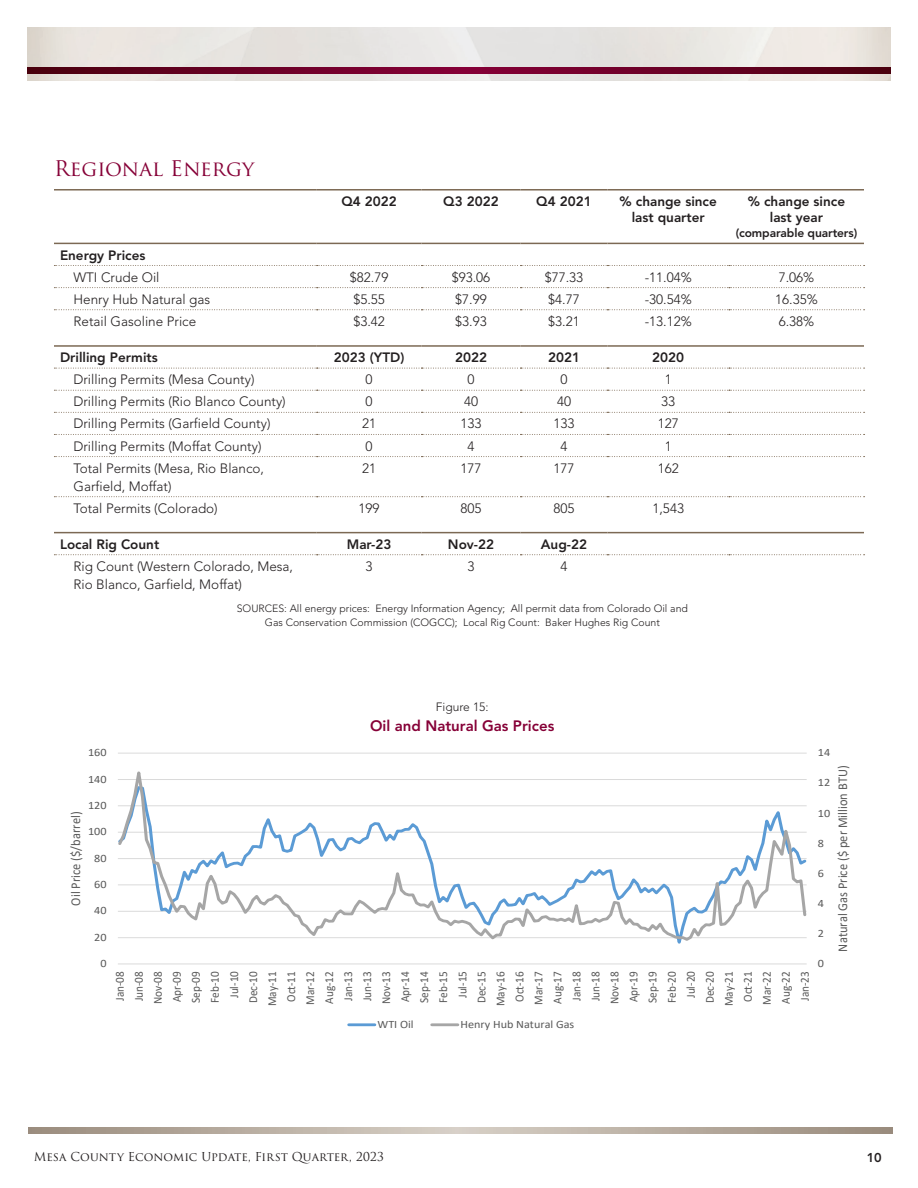
<style>
.page{position:relative;width:918px;height:1188px;background:#fff}
.page>*{position:absolute;margin:0;border:0;box-sizing:border-box;transform-origin:0 0}
.t1{font:21px "Trajan Pro";color:#860037}
.t2{font:800 15px "Avenir";color:#860037}
.t3{font:300 13.5px/18px "Avenir";color:#231f20}
.t4{font:800 13.5px/16.5px "Avenir";color:#231f20;text-align:center}
.t5{font:13.5px "Calibri";color:#595959;scale:.92 1}
.t6{font:800 12.75px "Avenir";color:#231f20}
.t7{font:12.15px/19px "Calibri";color:#595959;text-align:right;scale:.92 1}
.t8{font:12px "Trajan Pro 3";color:#231f20}
.t9{font:800 12px "Avenir";letter-spacing:-.01em;color:#231f20}
.t10{font:300 12px "Avenir";color:#231f20}
.t11{font:11.25px "Calibri";color:#595959;scale:1.08 1}
.t12{font:300 10.5px/13.5px "Avenir";color:#231f20;text-align:center}
</style>
<div class="page">
<img style="left:27px;top:27px;width:864px;height:54px">
<svg style="left:27px;top:68px;width:864px;height:6px"></svg>
<svg style="left:28px;top:1128px;width:864px;height:6px"></svg>
<svg style="left:54px;top:287px;width:811px;height:1px"></svg>
<svg style="left:54px;top:265px;width:811px;height:1px"></svg>
<svg style="left:54px;top:309px;width:811px;height:1px"></svg>
<hr style="left:54px;top:345px;width:263px;height:2px;background:#7c6954">
<hr style="left:317px;top:345px;width:105px;height:2px;background:#7c6954">
<hr style="left:422px;top:345px;width:99px;height:2px;background:#7c6954">
<hr style="left:521px;top:345px;width:87px;height:2px;background:#7c6954">
<hr style="left:608px;top:345px;width:121px;height:2px;background:#7c6954">
<hr style="left:729px;top:345px;width:135px;height:2px;background:#7c6954">
<svg style="left:54px;top:368px;width:811px;height:1px"></svg>
<svg style="left:54px;top:390px;width:811px;height:1px"></svg>
<svg style="left:54px;top:412px;width:811px;height:1px"></svg>
<svg style="left:54px;top:434px;width:811px;height:1px"></svg>
<svg style="left:54px;top:456px;width:811px;height:1px"></svg>
<svg style="left:54px;top:496px;width:811px;height:1px"></svg>
<hr style="left:54px;top:532px;width:263px;height:1px;background:#7c6954">
<hr style="left:317px;top:532px;width:105px;height:1px;background:#7c6954">
<hr style="left:422px;top:532px;width:99px;height:1px;background:#7c6954">
<hr style="left:521px;top:532px;width:87px;height:1px;background:#7c6954">
<hr style="left:608px;top:532px;width:121px;height:1px;background:#7c6954">
<hr style="left:729px;top:532px;width:135px;height:1px;background:#7c6954">
<svg style="left:54px;top:554px;width:811px;height:1px"></svg>
<hr style="left:54px;top:189px;width:263px;height:2px;background:#7c6954">
<hr style="left:608px;top:189px;width:121px;height:2px;background:#7c6954">
<hr style="left:729px;top:189px;width:135px;height:2px;background:#7c6954">
<hr style="left:54px;top:243px;width:263px;height:1px;background:#7c6954">
<hr style="left:608px;top:243px;width:121px;height:1px;background:#7c6954">
<hr style="left:729px;top:243px;width:135px;height:1px;background:#7c6954">
<hr style="left:317px;top:189px;width:105px;height:2px;background:#7c6954">
<hr style="left:422px;top:189px;width:99px;height:2px;background:#7c6954">
<hr style="left:521px;top:189px;width:87px;height:2px;background:#7c6954">
<hr style="left:317px;top:243px;width:105px;height:1px;background:#7c6954">
<hr style="left:422px;top:243px;width:99px;height:1px;background:#7c6954">
<hr style="left:521px;top:243px;width:87px;height:1px;background:#7c6954">
<hr style="left:118px;top:753px;width:689px;height:1px;background:#d9d9d9">
<hr style="left:118px;top:963px;width:689px;height:1px;background:#d9d9d9">
<svg style="left:118px;top:771px;width:689px;height:172px"></svg>
<hr style="left:349px;top:1023px;width:26px;height:3px;background:#5b9bd5">
<hr style="left:432px;top:1023px;width:26px;height:3px;background:#a6a6a6">
<p class="t1" style="left:54px;top:155px;width:202px">Regional Energy</p>
<p class="t4" style="left:341px;top:193px;width:57px">Q4 2022</p>
<p class="t4" style="left:443px;top:193px;width:57px">Q3 2022</p>
<p class="t4" style="left:536px;top:193px;width:57px">Q4 2021</p>
<p class="t4" style="left:620px;top:193px;width:99px">% change since last quarter</p>
<p class="t4" style="left:748px;top:193px;width:99px">% change since last year</p>
<p class="t9" style="left:736px;top:226px;width:123px">(comparable quarters)</p>
<p class="t4" style="left:60px;top:247px;width:87px">Energy Prices</p>
<p class="t3" style="left:74px;top:268px;width:88px">WTI Crude Oil</p>
<p class="t3" style="left:350px;top:268px;width:40px">$82.79</p>
<p class="t3" style="left:452px;top:268px;width:40px">$93.06</p>
<p class="t3" style="left:545px;top:268px;width:40px">$77.33</p>
<p class="t3" style="left:645px;top:268px;width:49px">-11.04%</p>
<p class="t3" style="left:779px;top:268px;width:37px">7.06%</p>
<p class="t3" style="left:74px;top:290px;width:138px">Henry Hub Natural gas</p>
<p class="t3" style="left:353px;top:290px;width:33px">$5.55</p>
<p class="t3" style="left:455px;top:290px;width:33px">$7.99</p>
<p class="t3" style="left:548px;top:290px;width:33px">$4.77</p>
<p class="t3" style="left:645px;top:290px;width:49px">-30.54%</p>
<p class="t3" style="left:775px;top:290px;width:44px">16.35%</p>
<p class="t3" style="left:74px;top:312px;width:124px">Retail Gasoline Price</p>
<p class="t3" style="left:353px;top:312px;width:33px">$3.42</p>
<p class="t3" style="left:455px;top:312px;width:33px">$3.93</p>
<p class="t3" style="left:548px;top:312px;width:33px">$3.21</p>
<p class="t3" style="left:645px;top:312px;width:49px">-13.12%</p>
<p class="t3" style="left:779px;top:312px;width:37px">6.38%</p>
<p class="t4" style="left:60px;top:349px;width:99px">Drilling Permits</p>
<p class="t4" style="left:334px;top:349px;width:72px">2023 (YTD)</p>
<p class="t4" style="left:455px;top:349px;width:33px">2022</p>
<p class="t4" style="left:548px;top:349px;width:33px">2021</p>
<p class="t4" style="left:652px;top:349px;width:33px">2020</p>
<p class="t3" style="left:74px;top:371px;width:183px">Drilling Permits (Mesa County)</p>
<p class="t3" style="left:366px;top:371px;width:9px">0</p>
<p class="t3" style="left:468px;top:371px;width:9px">0</p>
<p class="t3" style="left:561px;top:371px;width:9px">0</p>
<p class="t3" style="left:665px;top:371px;width:9px">1</p>
<p class="t3" style="left:74px;top:393px;width:214px">Drilling Permits (Rio Blanco County)</p>
<p class="t3" style="left:366px;top:393px;width:9px">0</p>
<p class="t3" style="left:464px;top:393px;width:16px">40</p>
<p class="t3" style="left:557px;top:393px;width:16px">40</p>
<p class="t3" style="left:661px;top:393px;width:16px">33</p>
<p class="t3" style="left:74px;top:415px;width:199px">Drilling Permits (Garfield County)</p>
<p class="t3" style="left:362px;top:415px;width:16px">21</p>
<p class="t3" style="left:461px;top:415px;width:23px">133</p>
<p class="t3" style="left:554px;top:415px;width:23px">133</p>
<p class="t3" style="left:658px;top:415px;width:23px">127</p>
<p class="t3" style="left:74px;top:437px;width:190px">Drilling Permits (Moffat County)</p>
<p class="t3" style="left:366px;top:437px;width:9px">0</p>
<p class="t3" style="left:468px;top:437px;width:9px">4</p>
<p class="t3" style="left:561px;top:437px;width:9px">4</p>
<p class="t3" style="left:665px;top:437px;width:9px">1</p>
<p class="t3" style="left:74px;top:459px;width:192px">Total Permits (Mesa, Rio Blanco,<br>Garfield, Moffat)</p>
<p class="t3" style="left:362px;top:459px;width:16px">21</p>
<p class="t3" style="left:461px;top:459px;width:23px">177</p>
<p class="t3" style="left:554px;top:459px;width:23px">177</p>
<p class="t3" style="left:658px;top:459px;width:23px">162</p>
<p class="t3" style="left:74px;top:499px;width:146px">Total Permits (Colorado)</p>
<p class="t3" style="left:359px;top:499px;width:23px">199</p>
<p class="t3" style="left:461px;top:499px;width:23px">805</p>
<p class="t3" style="left:554px;top:499px;width:23px">805</p>
<p class="t3" style="left:652px;top:499px;width:33px">1,543</p>
<p class="t4" style="left:60px;top:536px;width:101px">Local Rig Count</p>
<p class="t4" style="left:347px;top:536px;width:46px">Mar-23</p>
<p class="t4" style="left:448px;top:536px;width:48px">Nov-22</p>
<p class="t4" style="left:541px;top:536px;width:48px">Aug-22</p>
<p class="t3" style="left:74px;top:557px;width:221px">Rig Count (Western Colorado, Mesa,<br>Rio Blanco, Garfield, Moffat)</p>
<p class="t3" style="left:366px;top:557px;width:9px">3</p>
<p class="t3" style="left:468px;top:557px;width:9px">3</p>
<p class="t3" style="left:561px;top:557px;width:9px">4</p>
<p class="t12" style="left:237px;top:602px;width:453px">SOURCES: All energy prices: Energy Information Agency; All permit data from Colorado Oil and<br>Gas Conservation Commission (COGCC); Local Rig Count: Baker Hughes Rig Count</p>
<p class="t11" style="left:88px;top:745px;width:19px">160</p>
<p class="t11" style="left:88px;top:771px;width:19px">140</p>
<p class="t11" style="left:88px;top:797px;width:19px">120</p>
<p class="t5" style="left:66px;top:906px;width:103px;rotate:-90deg">Oil Price ($/barrel)</p>
<p class="t11" style="left:88px;top:824px;width:19px">100</p>
<p class="t11" style="left:94px;top:850px;width:13px">80</p>
<p class="t11" style="left:94px;top:877px;width:13px">60</p>
<p class="t11" style="left:94px;top:903px;width:13px">40</p>
<p class="t11" style="left:94px;top:929px;width:13px">20</p>
<p class="t11" style="left:100px;top:956px;width:7px">0</p>
<p class="t10" style="left:436px;top:700px;width:54px">Figure 15:</p>
<p class="t2" style="left:370px;top:716px;width:186px">Oil and Natural Gas Prices</p>
<p class="t7" style="left:110px;top:1006px;width:40px;rotate:-90deg">Jan-08<br>Jun-08<br>Nov-08<br>Apr-09<br>Sep-09<br>Feb-10<br>Jul-10<br>Dec-10<br>May-11<br>Oct-11<br>Mar-12<br>Aug-12<br>Jan-13<br>Jun-13<br>Nov-13<br>Apr-14<br>Sep-14<br>Feb-15<br>Jul-15<br>Dec-15<br>May-16<br>Oct-16<br>Mar-17<br>Aug-17<br>Jan-18<br>Jun-18<br>Nov-18<br>Apr-19<br>Sep-19<br>Feb-20<br>Jul-20<br>Dec-20<br>May-21<br>Oct-21<br>Mar-22<br>Aug-22<br>Jan-23</p>
<p class="t11" style="left:377px;top:1016px;width:35px">WTI Oil</p>
<p class="t11" style="left:461px;top:1016px;width:107px">Henry Hub Natural Gas</p>
<p class="t11" style="left:818px;top:745px;width:13px">14</p>
<p class="t5" style="left:833px;top:952px;width:204px;rotate:-90deg">Natural Gas Price ($ per Million BTU)</p>
<p class="t11" style="left:818px;top:775px;width:13px">12</p>
<p class="t11" style="left:818px;top:805px;width:13px">10</p>
<p class="t11" style="left:818px;top:835px;width:7px">8</p>
<p class="t11" style="left:818px;top:865px;width:7px">6</p>
<p class="t11" style="left:818px;top:895px;width:7px">4</p>
<p class="t11" style="left:818px;top:926px;width:7px">2</p>
<p class="t11" style="left:818px;top:956px;width:7px">0</p>
<p class="t8" style="left:34px;top:1148px;width:352px">Mesa County Economic Update, First Quarter, 2023</p>
<p class="t6" style="left:867px;top:1150px;width:17px">10</p>
</div>
